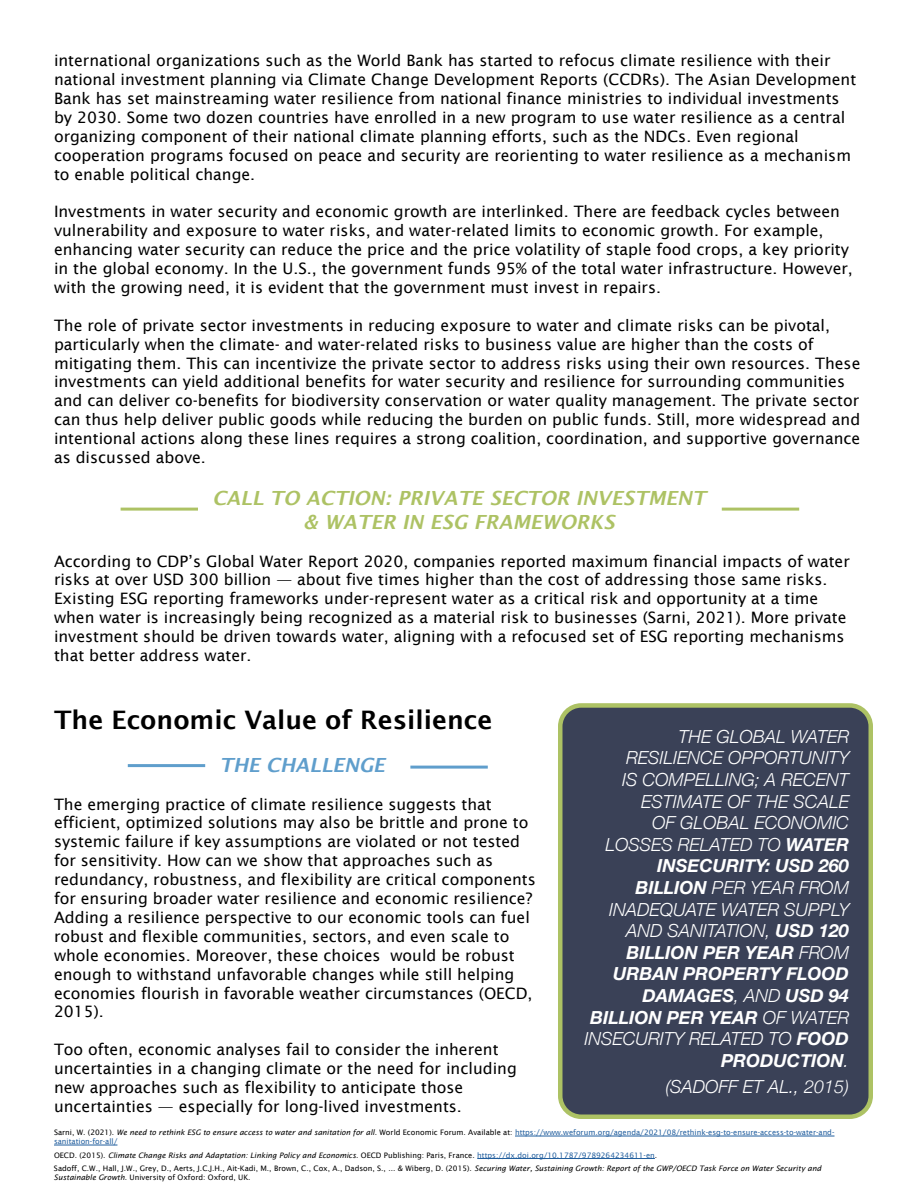
<style>
.page{position:relative;width:918px;height:1188px;background:#fff}
.page>*{position:absolute;margin:0;border:0;box-sizing:border-box;transform-origin:0 0}
.t1{font:600 25.5px "Lucida Sans";color:#000}
.t2{font:italic 600 19.5px/23.4px "Lucida Sans";color:#adc264;text-align:center}
.t3{font:italic 600 19.5px "Lucida Sans";color:#5f9ecc}
.t4{font:italic 300 18px/21.6px "Helvetica Neue";color:#fff;text-align:right}
.t5{font:15.75px/18.9px "Lucida Sans";color:#000}
.t6{font:7.5px/13.5px "Lucida Sans";color:#000}
.t7{font:7.5px/9px "Lucida Sans";color:#215e9e}
.s1{font-weight:700}
.s2{color:#000}
.s3{font-style:italic;color:#000}
.s4{font-style:italic}
.s5{color:#215e9e}
</style>
<div class="page">
<hr style="left:121px;top:508px;width:77px;height:3px;background:#adc264">
<hr style="left:722px;top:508px;width:77px;height:3px;background:#adc264">
<hr style="left:128px;top:764px;width:77px;height:3px;background:#5f9ecc">
<hr style="left:410px;top:766px;width:78px;height:3px;background:#5f9ecc">
<div style="left:560px;top:705px;width:311px;height:412px;background:#3a4157;border-radius:21px"></div>
<div style="left:558px;top:703px;width:315px;height:416px;border:4px solid #adc264;border-radius:21px"></div>
<hr style="left:515px;top:1136px;width:320px;height:1px;background:#215e9e">
<hr style="left:54px;top:1145px;width:63px;height:1px;background:#215e9e">
<hr style="left:477px;top:1158px;width:178px;height:1px;background:#215e9e">
<p class="t5" style="left:54px;top:51px;width:804px">international organizations such as the World Bank has started to refocus climate resilience with their national investment planning via Climate Change Development Reports (CCDRs). The Asian Development Bank has set mainstreaming water resilience from national finance ministries to individual investments by 2030. Some two dozen countries have enrolled in a new program to use water resilience as a central organizing component of their national climate planning efforts, such as the NDCs. Even regional cooperation programs focused on peace and security are reorienting to water resilience as a mechanism to enable political change.</p>
<p class="t5" style="left:54px;top:202px;width:800px">Investments in water security and economic growth are interlinked. There are feedback cycles between vulnerability and exposure to water risks, and water-related limits to economic growth. For example, enhancing water security can reduce the price and the price volatility of staple food crops, a key priority in the global economy. In the U.S., the government funds 95% of the total water infrastructure. However, with the growing need, it is evident that the government must invest in repairs.</p>
<p class="t5" style="left:54px;top:316px;width:808px">The role of private sector investments in reducing exposure to water and climate risks can be pivotal, particularly when the climate- and water-related risks to business value are higher than the costs of mitigating them. This can incentivize the private sector to address risks using their own resources. These investments can yield additional benefits for water security and resilience for surrounding communities and can deliver co-benefits for biodiversity conservation or water quality management. The private sector can thus help deliver public goods while reducing the burden on public funds. Still, more widespread and intentional actions along these lines requires a strong coalition, coordination, and supportive governance as discussed above.</p>
<p class="t2" style="left:212px;top:487px;width:495px">CALL TO ACTION: PRIVATE SECTOR INVESTMENT &amp; WATER IN ESG FRAMEWORKS</p>
<p class="t5" style="left:54px;top:551px;width:797px">According to CDP’s Global Water Report 2020, companies reported maximum financial impacts of water risks at over USD 300 billion — about five times higher than the cost of addressing those same risks.<br>Existing ESG reporting frameworks under-represent water as a critical risk and opportunity at a time when water is increasingly being recognized as a material risk to businesses (Sarni, 2021). More private investment should be driven towards water, aligning with a refocused set of ESG reporting mechanisms that better address water.</p>
<h1 class="t1" style="left:54px;top:706px;width:440px">The Economic Value of Resilience</h1>
<p class="t3" style="left:220px;top:754px;width:167px">THE CHALLENGE</p>
<p class="t5" style="left:54px;top:794px;width:483px">The emerging practice of climate resilience suggests that efficient, optimized solutions may also be brittle and prone to systemic failure if key assumptions are violated or not tested for sensitivity. How can we show that approaches such as redundancy, robustness, and flexibility are critical components for ensuring broader water resilience and economic resilience?<br>Adding a resilience perspective to our economic tools can fuel robust and flexible communities, sectors, and even scale to whole economies. Moreover, these choices would be robust enough to withstand unfavorable changes while still helping economies flourish in favorable weather circumstances (OECD, 2015).</p>
<p class="t5" style="left:54px;top:1040px;width:464px">Too often, economic analyses fail to consider the inherent uncertainties in a changing climate or the need for including new approaches such as flexibility to anticipate those uncertainties — especially for long-lived investments.</p>
<p class="t4" style="left:585px;top:724px;width:266px">THE GLOBAL WATER<br>RESILIENCE OPPORTUNITY<br>IS COMPELLING; A RECENT<br>ESTIMATE OF THE SCALE<br>OF GLOBAL ECONOMIC<br>LOSSES RELATED TO <span class="s1">WATER<br>INSECURITY: USD 260<br>BILLION</span> PER YEAR FROM<br>INADEQUATE WATER SUPPLY<br>AND SANITATION, <span class="s1">USD 120<br>BILLION PER YEAR</span> FROM<br><span class="s1">URBAN PROPERTY FLOOD<br>DAMAGES</span>, AND <span class="s1">USD 94<br>BILLION PER YEAR</span> OF WATER<br>INSECURITY RELATED TO <span class="s1">FOOD<br>PRODUCTION</span>.</p>
<p class="t4" style="left:666px;top:1074px;width:185px">(SADOFF ET AL., 2015)</p>
<p class="t7" style="left:54px;top:1128px;width:782px"><span class="s2">Sarni, W. (2021).</span> <span class="s3">We need to rethink ESG to ensure access to water and sanitation for all</span><span class="s2">. World Economic Forum. Available at:</span> https://www.weforum.org/agenda/2021/08/rethink-esg-to-ensure-access-to-water-and&shy;sanitation-for-all/</p>
<p class="t6" style="left:54px;top:1148px;width:769px">OECD. (2015). <span class="s4">Climate Change Risks and Adaptation: Linking Policy and Economics</span>. OECD Publishing: Paris, France. <span class="s5">https://dx.doi.org/10.1787/9789264234611-en</span>.<br>Sadoff, C.W., Hall, J.W., Grey, D., Aerts, J.C.J.H., Ait-Kadi, M., Brown, C., Cox, A., Dadson, S., ... &amp; Wiberg, D. (2015). <span class="s4">Securing Water, Sustaining Growth: Report of the GWP/OECD Task Force on Water Security and</span></p>
<p class="t6" style="left:54px;top:1171px;width:198px"><span class="s4">Sustainable Growth</span>. University of Oxford: Oxford, UK.</p>
</div>
